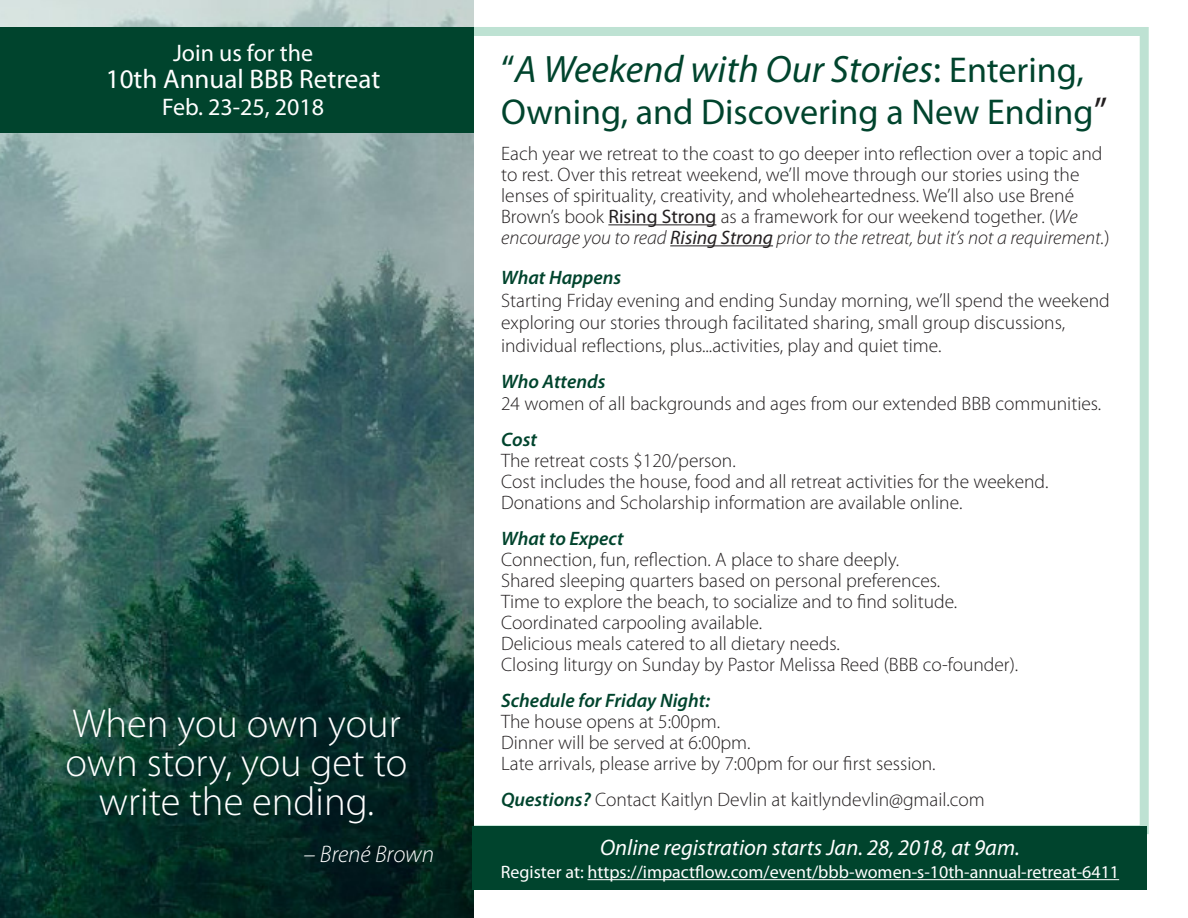
<style>
.page{position:relative;width:1188px;height:918px;background:#fff}
.page>*{position:absolute;margin:0;border:0;box-sizing:border-box;transform-origin:0 0}
.t1{font:300 40.5px/39px "Myriad Pro";color:#fff;text-align:center}
.t2{font:italic 38.25px "Myriad Pro";color:#00442d}
.t3{font:36px "Myriad Pro";color:#00442d}
.t4{font:27px "Myriad Pro";color:#fff}
.t5{font:24px "Myriad Pro";color:#fff}
.t6{font:italic 300 24px "Myriad Pro";color:#fff}
.t7{font:italic 22.5px "Myriad Pro";color:#fff}
.t8{font:300 19.5px/21px "Myriad Pro";color:#231f20}
.t9{font:italic 300 19.5px "Myriad Pro";color:#231f20}
.t10{font:italic 600 19.5px "Myriad Pro";color:#00442d}
.t11{font:18px "Myriad Pro";color:#fff}
.s1{font-style:normal}
.s2{font-style:normal;font-size:36px}
.s3{font-size:38.25px;color:#231f20}
.s4{font-weight:400}
.s5{font-style:italic}
.s6{font-weight:600;font-style:italic;color:#00442d}
</style>
<div class="page">
<div style="left:458px;top:27px;width:691px;height:807px;border:9px solid #bee2d3"></div>
<img style="left:0;top:0;width:473px;height:918px">
<hr style="left:608px;top:224px;width:108px;height:1px;background:#231f20">
<hr style="left:670px;top:245px;width:103px;height:1px;background:#231f20">
<div style="left:0;top:27px;width:473px;height:106px;background:#00442d"></div>
<div style="left:473px;top:826px;width:674px;height:64px;background:#00442d"></div>
<hr style="left:588px;top:879px;width:531px;height:1px;background:#fff">
<p class="t5" style="left:173px;top:38px;width:141px">Join us for the</p>
<p class="t4" style="left:106px;top:62px;width:276px">10th Annual BBB Retreat</p>
<p class="t5" style="left:162px;top:92px;width:164px">Feb. 23-25, 2018</p>
<p class="t1" style="left:66px;top:705px;width:343px">When you own your own story, you get to write the ending.</p>
<p class="t6" style="left:304px;top:841px;width:132px">– Brené Brown</p>
<p class="t2" style="left:501px;top:46px;width:584px"><span class="s1">“</span>A Weekend with Our Stories<span class="s1">:</span> <span class="s2">Entering,</span></p>
<p class="t3" style="left:501px;top:90px;width:608px">Owning, and Discovering a New Ending<span class="s3">”</span></p>
<p class="t8" style="left:501px;top:143px;width:603px">Each year we retreat to the coast to go deeper into reflection over a topic and to rest. Over this retreat weekend, we’ll move through our stories using the lenses of spirituality, creativity, and wholeheartedness. We’ll also use Brené Brown’s book <span class="s4">Rising Strong</span> as a framework for our weekend together. (<span class="s5">We</span></p>
<p class="t9" style="left:501px;top:227px;width:610px">encourage you to read <span class="s4">Rising Strong</span> prior to the retreat, but it’s not a requirement.<span class="s1">)</span></p>
<p class="t10" style="left:501px;top:265px;width:122px">What Happens</p>
<p class="t8" style="left:501px;top:290px;width:610px;line-height:22.5px">Starting Friday evening and ending Sunday morning, we’ll spend the weekend exploring our stories through facilitated sharing, small group discussions,</p>
<p class="t8" style="left:501px;top:335px;width:442px">individual reflections, plus...activities, play and quiet time.</p>
<p class="t10" style="left:501px;top:369px;width:106px">Who Attends</p>
<p class="t8" style="left:501px;top:394px;width:602px">24 women of all backgrounds and ages from our extended BBB communities.</p>
<p class="t10" style="left:501px;top:427px;width:37px">Cost</p>
<p class="t8" style="left:501px;top:451px;width:236px">The retreat costs $120/person.</p>
<p class="t8" style="left:501px;top:472px;width:549px">Cost includes the house, food and all retreat activities for the weekend.</p>
<p class="t8" style="left:501px;top:493px;width:463px">Donations and Scholarship information are available online.</p>
<p class="t10" style="left:501px;top:526px;width:124px">What to Expect</p>
<p class="t8" style="left:501px;top:550px;width:400px">Connection, fun, reflection. A place to share deeply.</p>
<p class="t8" style="left:501px;top:571px;width:441px">Shared sleeping quarters based on personal preferences.</p>
<p class="t8" style="left:501px;top:592px;width:458px">Time to explore the beach, to socialize and to find solitude.</p>
<p class="t8" style="left:501px;top:613px;width:263px">Coordinated carpooling available.</p>
<p class="t8" style="left:501px;top:634px;width:340px">Delicious meals catered to all dietary needs.</p>
<p class="t8" style="left:501px;top:655px;width:519px">Closing liturgy on Sunday by Pastor Melissa Reed (BBB co-founder).</p>
<p class="t10" style="left:501px;top:688px;width:210px">Schedule for Friday Night:</p>
<p class="t8" style="left:501px;top:712px;width:221px">The house opens at 5:00pm.</p>
<p class="t8" style="left:501px;top:733px;width:251px">Dinner will be served at 6:00pm.</p>
<p class="t8" style="left:501px;top:754px;width:436px">Late arrivals, please arrive by 7:00pm for our first session.</p>
<p class="t8" style="left:501px;top:790px;width:485px"><span class="s6">Questions?</span> Contact Kaitlyn Devlin at kaitlyndevlin@gmail.com</p>
<p class="t7" style="left:600px;top:834px;width:421px">Online registration starts Jan. 28, 2018, at 9am.</p>
<p class="t11" style="left:501px;top:861px;width:620px">Register at: https://impactflow.com/event/bbb-women-s-10th-annual-retreat-6411</p>
</div>
